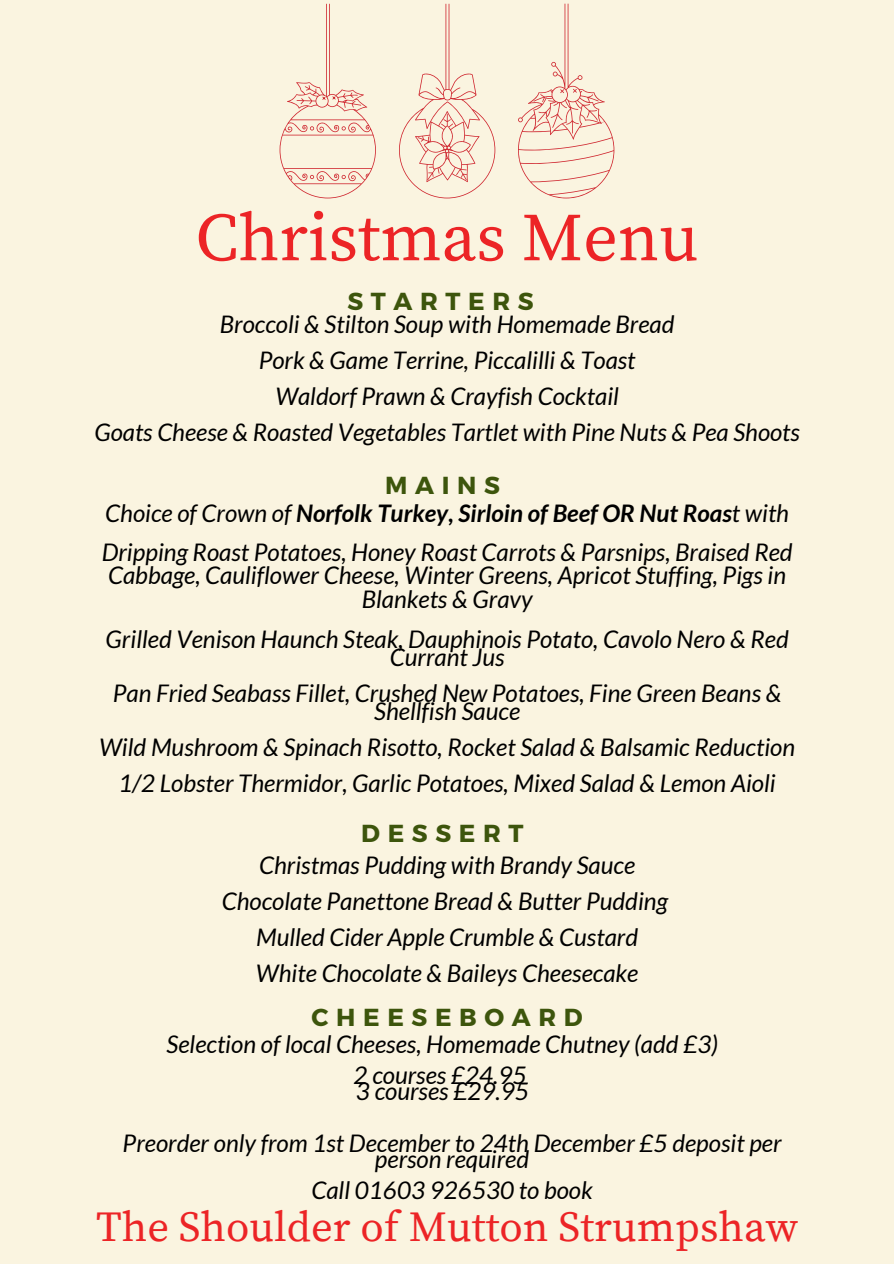
<style>
.page{position:relative;width:894px;height:1264px;background:#fff}
.page>*{position:absolute;margin:0;border:0;box-sizing:border-box;transform-origin:0 0}
.t1{font:67.95px "Source Serif Pro";color:#ec2426}
.t2{font:42.45px "Source Serif Pro";color:#ec2426}
.t3{font:700 24.6px "Montserrat";letter-spacing:.31em;color:#3d550c}
.t4{font:italic 24.3px/23.7px "Lato";color:#000;text-align:center}
.t5{font:italic 700 24.3px "Lato";color:#000}
.t6{font:italic 24.15px "Lato";color:#000}
.s1{font-weight:400}
</style>
<div class="page">
<div style="left:0;top:0;width:893px;height:1263px;background:#faf4e0"></div>
<svg style="left:279px;top:4px;width:97px;height:194px"></svg>
<svg style="left:518px;top:4px;width:96px;height:194px"></svg>
<svg style="left:399px;top:4px;width:96px;height:194px"></svg>
<p class="t1" style="left:195px;top:198px;width:504px">Christmas Menu</p>
<p class="t3" style="left:347px;top:285px;width:188px">STARTERS</p>
<p class="t6" style="left:220px;top:309px;width:456px">Broccoli &amp; Stilton Soup with Homemade Bread</p>
<p class="t6" style="left:259px;top:345px;width:378px">Pork &amp; Game Terrine, Piccalilli &amp; Toast</p>
<p class="t6" style="left:275px;top:381px;width:345px">Waldorf Prawn &amp; Crayfish Cocktail</p>
<p class="t6" style="left:94px;top:417px;width:707px">Goats Cheese &amp; Roasted Vegetables Tartlet with Pine Nuts &amp; Pea Shoots</p>
<p class="t3" style="left:385px;top:469px;width:116px">MAINS</p>
<p class="t5" style="left:105px;top:498px;width:685px"><span class="s1">Choice of Crown of</span> Norfolk Turkey, Sirloin of Beef OR Nut Roas<span class="s1">t with</span></p>
<p class="t4" style="left:102px;top:539px;width:692px">Dripping Roast Potatoes, Honey Roast Carrots &amp; Parsnips, Braised Red<br>Cabbage, Cauliflower Cheese, Winter Greens, Apricot Stuffing, Pigs in<br>Blankets &amp; Gravy</p>
<p class="t4" style="left:106px;top:629px;width:684px;line-height:18px">Grilled Venison Haunch Steak, Dauphinois Potato, Cavolo Nero &amp; Red<br>Currant Jus</p>
<p class="t4" style="left:113px;top:683px;width:670px;line-height:18px">Pan Fried Seabass Fillet, Crushed New Potatoes, Fine Green Beans &amp;<br>Shellfish Sauce</p>
<p class="t4" style="left:99px;top:734px;width:697px">Wild Mushroom &amp; Spinach Risotto, Rocket Salad &amp; Balsamic Reduction</p>
<p class="t4" style="left:118px;top:770px;width:658px">1/2 Lobster Thermidor, Garlic Potatoes, Mixed Salad &amp; Lemon Aioli</p>
<p class="t3" style="left:361px;top:817px;width:164px">DESSERT</p>
<p class="t4" style="left:259px;top:853px;width:377px">Christmas Pudding with Brandy Sauce</p>
<p class="t4" style="left:222px;top:889px;width:447px">Chocolate Panettone Bread &amp; Butter Pudding</p>
<p class="t4" style="left:256px;top:925px;width:383px">Mulled Cider Apple Crumble &amp; Custard</p>
<p class="t4" style="left:256px;top:961px;width:384px">White Chocolate &amp; Baileys Cheesecake</p>
<p class="t3" style="left:311px;top:1001px;width:272px">CHEESEBOARD</p>
<p class="t4" style="left:166px;top:1031px;width:553px">Selection of local Cheeses, Homemade Chutney (add £3)</p>
<p class="t4" style="left:353px;top:1063px;width:174px">2 courses £24.95</p>
<p class="t4" style="left:356px;top:1078px;width:174px">3 courses £29.95</p>
<p class="t4" style="left:123px;top:1130px;width:660px">Preorder only from 1st December to 24th December £5 deposit per</p>
<p class="t4" style="left:375px;top:1146px;width:156px">person required</p>
<p class="t4" style="left:311px;top:1178px;width:283px">Call 01603 926530 to book</p>
<p class="t2" style="left:96px;top:1202px;width:703px">The Shoulder of Mutton Strumpshaw</p>
</div>
